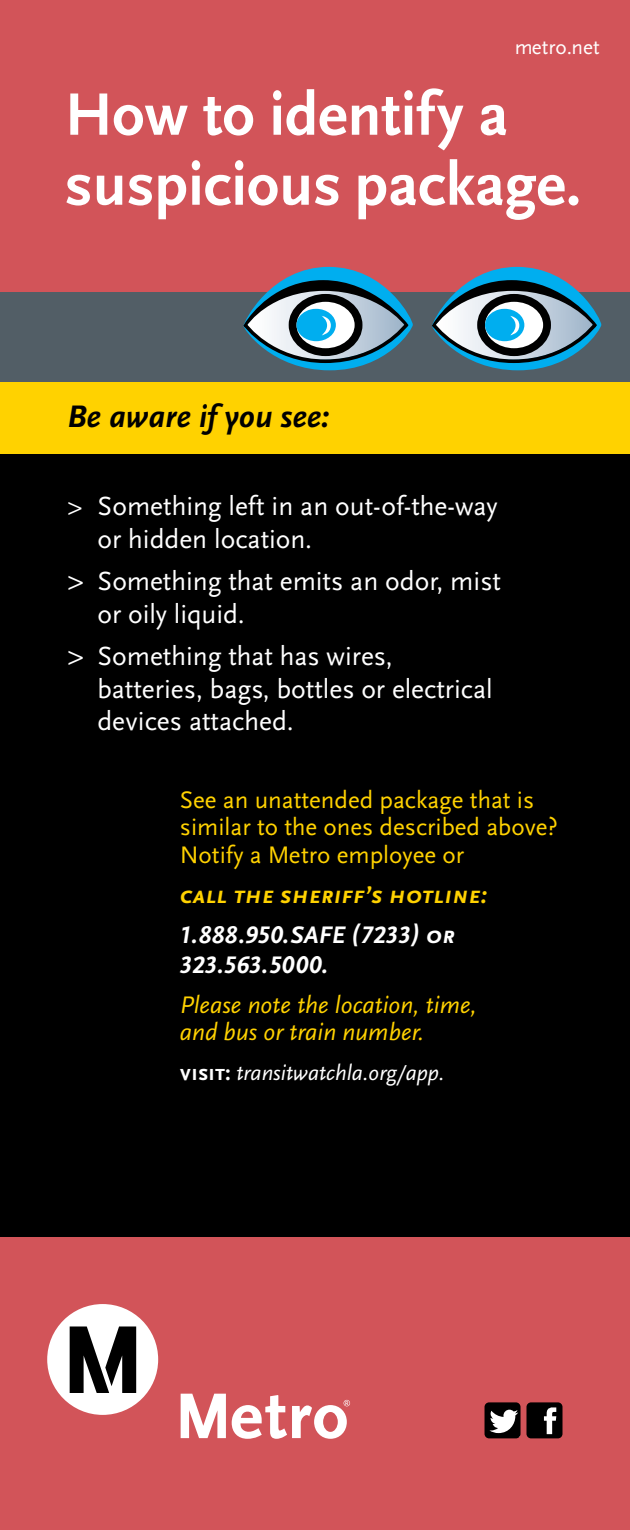
<style>
.page{position:relative;width:630px;height:1530px;background:#fff}
.page>*{position:absolute;margin:0;border:0;box-sizing:border-box;transform-origin:0 0}
.t1{font:700 62.5px/70px "Scala Sans";color:#fff}
.t2{font:italic 700 32.5px "Scala Sans";color:#000}
.t3{font:27.5px/32.5px "Scala Sans";color:#fff}
.t4{font:25px/27.5px "Scala Sans";color:#ffd200}
.t5{font:italic 25px/27.5px "Scala Sans";color:#ffd200}
.t6{font:italic 700 25px/30px "Scala Sans Caps";color:#fff}
.t7{font:italic 700 25px "Scala Sans Caps";color:#ffd200}
.t8{font:italic 22.5px "Scala Sans";color:#fff}
.t9{font:21.25px "Scala Sans";color:#fff}
.s1{font-size:30px}
.s2{font-family:"Scala Sans Caps";font-weight:700;font-style:normal}
</style>
<div class="page">
<div style="left:0;top:1238px;width:630px;height:292px;background:#d25459"></div>
<div style="left:0;top:454px;width:630px;height:784px;background:#000"></div>
<div style="left:0;top:0;width:630px;height:292px;background:#d25459"></div>
<div style="left:47px;top:1304px;width:111px;height:111px;background:#fff;border-radius:50%"></div>
<svg style="left:70px;top:1326px;width:66px;height:67px"></svg>
<svg style="left:181px;top:1394px;width:169px;height:45px"></svg>
<div style="left:0;top:382px;width:630px;height:72px;background:#ffd200"></div>
<div style="left:0;top:292px;width:630px;height:90px;background:#525e66"></div>
<svg style="left:432px;top:267px;width:170px;height:103px"></svg>
<svg style="left:243px;top:267px;width:170px;height:103px"></svg>
<div style="left:527px;top:1402px;width:35px;height:36px;background:#000;border-radius:5px"></div>
<svg style="left:544px;top:1407px;width:12px;height:27px"></svg>
<svg style="left:485px;top:1402px;width:36px;height:36px"></svg>
<p class="t9" style="left:515px;top:35px;width:86px">metro.net</p>
<h1 class="t1" style="left:65px;top:81px;width:518px">How to identify a suspicious package.</h1>
<p class="t2" style="left:67px;top:398px;width:263px">Be aware if you see:</p>
<p class="t3" style="left:97px;top:490px;width:402px;text-indent:-30px">&gt; Something left in an out-of-the-way or hidden location.</p>
<p class="t3" style="left:97px;top:565px;width:405px;text-indent:-30px"><span class="s1">&gt;</span> Something that emits an odor, mist or oily liquid.</p>
<p class="t3" style="left:97px;top:640px;width:397px;text-indent:-30px"><span class="s1">&gt;</span> Something that has wires, batteries, bags, bottles or electrical devices attached.</p>
<p class="t4" style="left:180px;top:786px;width:380px">See an unattended package that is similar to the ones described above?<br>Notify a Metro employee or</p>
<p class="t7" style="left:180px;top:880px;width:309px">call the sheriff’s hotline:</p>
<p class="t6" style="left:180px;top:920px;width:277px">1.888.950.SAFE (7233) or<br>323.563.5000.</p>
<p class="t5" style="left:180px;top:991px;width:299px">Please note the location, time, and bus or train number.</p>
<p class="t8" style="left:180px;top:1061px;width:266px"><span class="s2">visit:</span> transitwatchla.org/app.</p>
</div>
